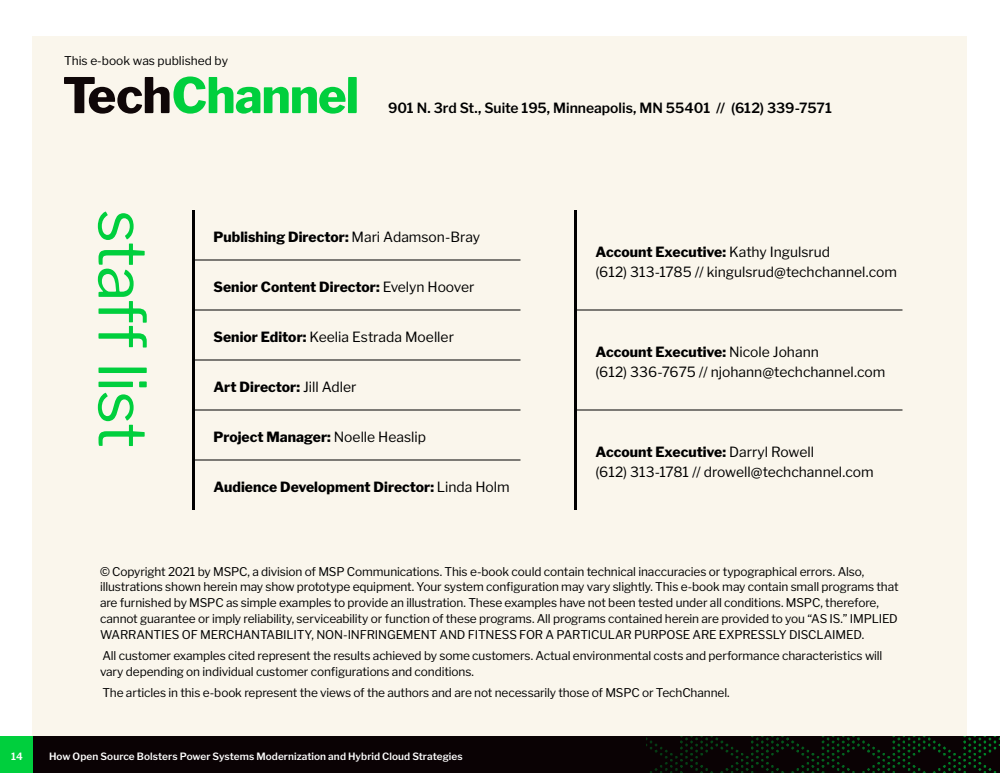
<style>
.page{position:relative;width:1000px;height:773px;background:#fff}
.page>*{position:absolute;margin:0;border:0;box-sizing:border-box;transform-origin:0 0}
.t1{font:65px "Libre Franklin";letter-spacing:-.015em;color:#00cf3d}
.t2{font:14px/20px "Libre Franklin";color:#000}
.t3{font:800 14px "Libre Franklin";letter-spacing:.005em;color:#000}
.t4{font:600 14px "Libre Franklin";color:#000}
.t5{font:12px/16px "Libre Franklin";letter-spacing:-.01em;color:#000}
.t6{font:600 10px "Libre Franklin";letter-spacing:.01em;color:#fff}
.s1{font-weight:400}
.s2{font-weight:800}
</style>
<div class="page">
<div style="left:33px;top:36px;width:934px;height:701px;background:#faf6ec"></div>
<hr style="left:195px;top:260px;width:325px;height:1px;background:#000">
<hr style="left:195px;top:310px;width:325px;height:1px;background:#000">
<hr style="left:195px;top:360px;width:325px;height:1px;background:#000">
<hr style="left:195px;top:410px;width:325px;height:1px;background:#000">
<hr style="left:195px;top:460px;width:325px;height:1px;background:#000">
<hr style="left:192px;top:210px;width:3px;height:50px;background:#000">
<hr style="left:192px;top:260px;width:3px;height:50px;background:#000">
<hr style="left:192px;top:310px;width:3px;height:50px;background:#000">
<hr style="left:192px;top:360px;width:3px;height:50px;background:#000">
<hr style="left:192px;top:410px;width:3px;height:50px;background:#000">
<hr style="left:192px;top:460px;width:3px;height:50px;background:#000">
<hr style="left:577px;top:310px;width:325px;height:1px;background:#000">
<hr style="left:577px;top:410px;width:325px;height:1px;background:#000">
<hr style="left:574px;top:210px;width:3px;height:100px;background:#000">
<hr style="left:574px;top:310px;width:3px;height:100px;background:#000">
<hr style="left:574px;top:410px;width:3px;height:100px;background:#000">
<svg style="left:64px;top:76px;width:293px;height:38px"></svg>
<div style="left:33px;top:737px;width:967px;height:36px;background:#0a0204"></div>
<div style="left:0;top:737px;width:33px;height:36px;background:#00cf3d"></div>
<p class="t5" style="left:64px;top:53px;width:166px">This e-book was published by</p>
<p class="t4" style="left:388px;top:99px;width:445px">901 N. 3rd St., Suite 195, Minneapolis, MN 55401 // (612) 339-7571</p>
<h1 class="t1" style="left:161px;top:210px;width:240px;rotate:90deg">staff list</h1>
<p class="t3" style="left:214px;top:228px;width:268px">Publishing Director: <span class="s1">Mari Adamson-Bray</span></p>
<p class="t3" style="left:214px;top:278px;width:263px">Senior Content Director: <span class="s1">Evelyn Hoover</span></p>
<p class="t2" style="left:214px;top:327px;width:242px"><span class="s2">Senior Editor:</span> Keelia Estrada Moeller</p>
<p class="t3" style="left:214px;top:378px;width:144px">Art Director: <span class="s1">Jill Adler</span></p>
<p class="t3" style="left:214px;top:428px;width:214px">Project Manager: <span class="s1">Noelle Heaslip</span></p>
<p class="t3" style="left:214px;top:478px;width:298px">Audience Development Director: <span class="s1">Linda Holm</span></p>
<p class="t2" style="left:596px;top:242px;width:303px"><span class="s2">Account Executive:</span> Kathy Ingulsrud<br>(612) 313-1785 // kingulsrud@techchannel.com</p>
<p class="t2" style="left:596px;top:342px;width:291px"><span class="s2">Account Executive:</span> Nicole Johann<br>(612) 336-7675 // njohann@techchannel.com</p>
<p class="t2" style="left:596px;top:442px;width:280px"><span class="s2">Account Executive:</span> Darryl Rowell<br>(612) 313-1781 // drowell@techchannel.com</p>
<p class="t5" style="left:100px;top:563px;width:800px">© Copyright 2021 by MSPC, a division of MSP Communications. This e-book could contain technical inaccuracies or typographical errors. Also, illustrations shown herein may show prototype equipment. Your system configuration may vary slightly. This e-book may contain small programs that are furnished by MSPC as simple examples to provide an illustration. These examples have not been tested under all conditions. MSPC, therefore, cannot guarantee or imply reliability, serviceability or function of these programs. All programs contained herein are provided to you “AS IS.” IMPLIED WARRANTIES OF MERCHANTABILITY, NON-INFRINGEMENT AND FITNESS FOR A PARTICULAR PURPOSE ARE EXPRESSLY DISCLAIMED.</p>
<p class="t5" style="left:100px;top:648px;width:784px">All customer examples cited represent the results achieved by some customers. Actual environmental costs and performance characteristics will vary depending on individual customer configurations and conditions.</p>
<p class="t5" style="left:102px;top:685px;width:629px">The articles in this e-book represent the views of the authors and are not necessarily those of MSPC or TechChannel.</p>
<p class="t6" style="left:11px;top:750px;width:13px">14</p>
<p class="t6" style="left:49px;top:750px;width:415px">How Open Source Bolsters Power Systems Modernization and Hybrid Cloud Strategies</p>
</div>
